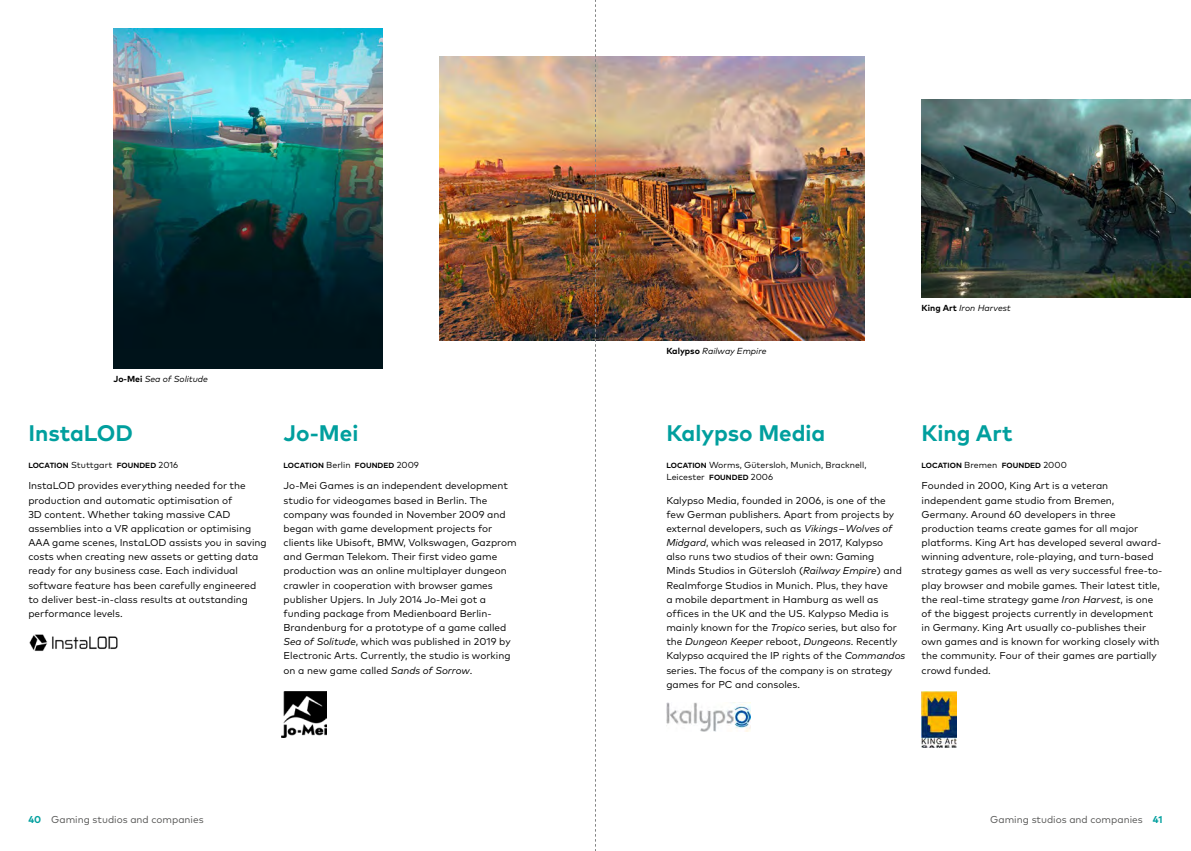
<style>
.page{position:relative;width:1191px;height:851px;background:#fff}
.page>*{position:absolute;margin:0;border:0;box-sizing:border-box;transform-origin:0 0}
.t1{font:700 22.5px "Mark OT";color:#009f9e}
.t2{font:10px/14.1px "Mark OT";color:#000}
.t3{font:10px "Mark OT";color:#545453}
.t4{font:8.75px/12.4px "Mark OT";color:#000}
.t5{font:italic 8.75px "Mark OT";color:#000}
.t6{font:700 7.5px "Mark OT";letter-spacing:.005em;color:#000}
.s1{font-weight:700;font-style:normal}
.s2{font-weight:400;font-size:8.75px}
.s3{font-style:italic}
.s4{font-weight:700;font-size:7.5px}
.s5{font-weight:700;color:#009f9e}
</style>
<div class="page">
<img style="left:439px;top:57px;width:426px;height:283px">
<img style="left:666px;top:702px;width:85px;height:29px">
<img style="left:281px;top:691px;width:45px;height:46px">
<img style="left:113px;top:28px;width:270px;height:341px">
<img style="left:29px;top:634px;width:89px;height:17px">
<img style="left:921px;top:99px;width:270px;height:199px">
<img style="left:921px;top:691px;width:35px;height:56px">
<svg style="left:595px;top:0;width:1px;height:850px"></svg>
<p class="t5" style="left:113px;top:373px;width:96px"><span class="s1">Jo-Mei</span> Sea of Solitude</p>
<h1 class="t1" style="left:28px;top:418px;width:106px">InstaLOD</h1>
<p class="t6" style="left:28px;top:460px;width:151px">LOCATION <span class="s2">Stuttgart</span> FOUNDED <span class="s2">2016</span></p>
<p class="t2" style="left:28px;top:478px;width:240px">InstaLOD provides everything needed for the production and automatic optimisation of<br>3D content. Whether taking massive CAD assemblies into a VR application or optimising AAA game scenes, InstaLOD assists you in saving costs when creating new assets or getting data ready for any business case. Each individual software feature has been carefully engineered to deliver best-in-class results at outstanding performance levels.</p>
<h1 class="t1" style="left:283px;top:418px;width:76px">Jo-Mei</h1>
<p class="t6" style="left:283px;top:460px;width:137px">LOCATION <span class="s2">Berlin</span> FOUNDED <span class="s2">2009</span></p>
<p class="t2" style="left:283px;top:478px;width:235px">Jo-Mei Games is an independent development studio for videogames based in Berlin. The company was founded in November 2009 and began with game development projects for clients like Ubisoft, BMW, Volkswagen, Gazprom and German Telekom. Their first video game production was an online multiplayer dungeon crawler in cooperation with browser games publisher Upjers. In July 2014 Jo-Mei got a funding package from Medienboard Berlin-Brandenburg for a prototype of a game called <span class="s3">Sea of Solitude</span>, which was published in 2019 by Electronic Arts. Currently, the studio is working on a new game called <span class="s3">Sands of Sorrow</span>.</p>
<p class="t5" style="left:666px;top:345px;width:102px"><span class="s1">Kalypso</span> Railway Empire</p>
<p class="t5" style="left:921px;top:302px;width:91px"><span class="s1">King Art</span> Iron Harvest</p>
<h1 class="t1" style="left:666px;top:418px;width:161px">Kalypso Media</h1>
<p class="t4" style="left:666px;top:458px;width:202px"><span class="s4">LOCATION</span> Worms, Gütersloh, Munich, Bracknell,<br>Leicester <span class="s4">FOUNDED</span> 2006</p>
<p class="t2" style="left:666px;top:492px;width:240px">Kalypso Media, founded in 2006, is one of the few German publishers. Apart from projects by external developers, such as <span class="s3">Vikings – Wolves of Midgard</span>, which was released in 2017, Kalypso also runs two studios of their own: Gaming Minds Studios in Gütersloh (<span class="s3">Railway Empire</span>) and Realmforge Studios in Munich. Plus, they have<br>a mobile department in Hamburg as well as offices in the UK and the US. Kalypso Media is mainly known for the <span class="s3">Tropico</span> series, but also for the <span class="s3">Dungeon Keeper</span> reboot, <span class="s3">Dungeons</span>. Recently Kalypso acquired the IP rights of the <span class="s3">Commandos </span>series. The focus of the company is on strategy games for PC and consoles.</p>
<h1 class="t1" style="left:921px;top:418px;width:92px">King Art</h1>
<p class="t6" style="left:921px;top:460px;width:147px">LOCATION <span class="s2">Bremen</span> FOUNDED <span class="s2">2000</span></p>
<p class="t2" style="left:921px;top:478px;width:242px">Founded in 2000, King Art is a veteran independent game studio from Bremen, Germany. Around 60 developers in three production teams create games for all major platforms. King Art has developed several award&shy;winning adventure, role-playing, and turn-based strategy games as well as very successful free-to&shy;play browser and mobile games. Their latest title, the real-time strategy game <span class="s3">Iron Harvest</span>, is one of the biggest projects currently in development in Germany. King Art usually co-publishes their own games and is known for working closely with the community. Four of their games are partially crowd funded.</p>
<p class="t3" style="left:28px;top:812px;width:177px"><span class="s5">40</span> Gaming studios and companies</p>
<p class="t3" style="left:990px;top:812px;width:174px">Gaming studios and companies <span class="s5">41</span></p>
</div>
